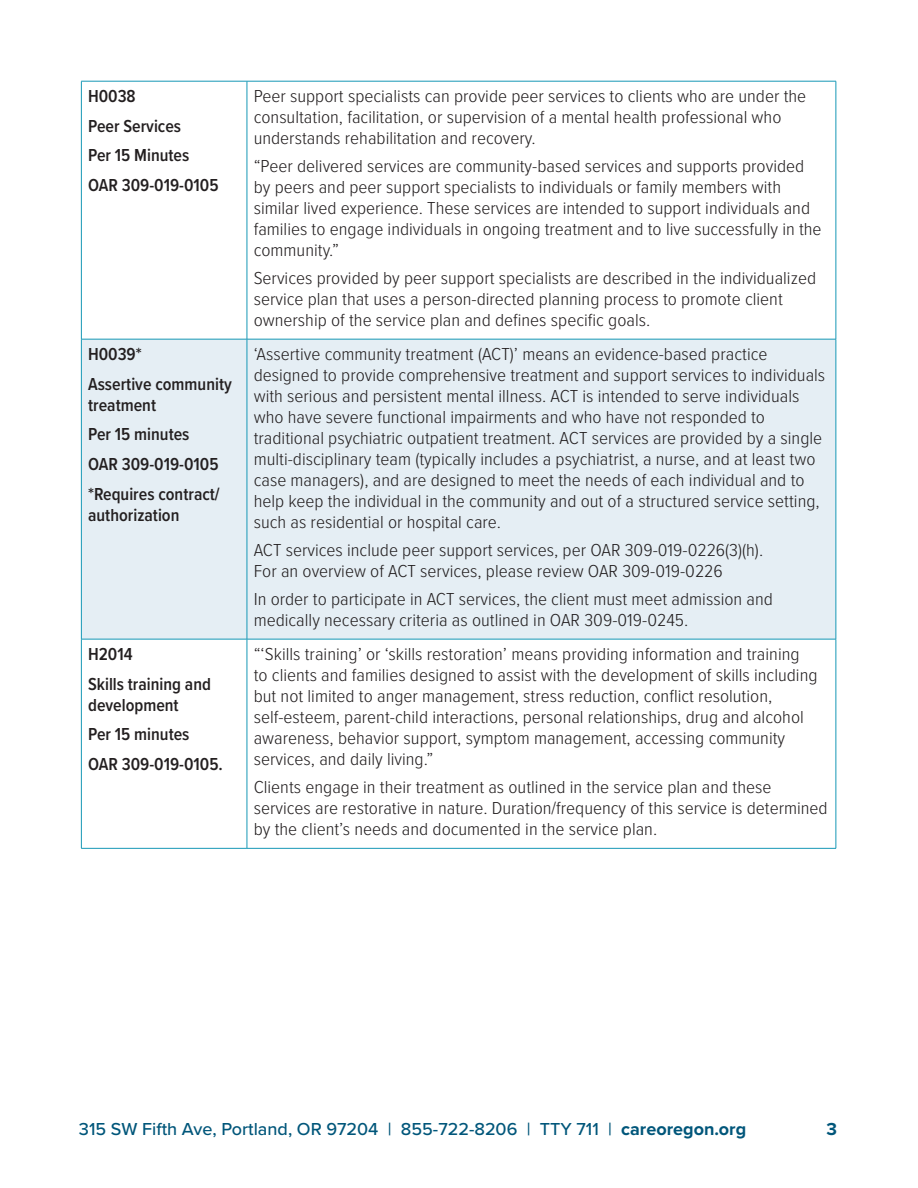
<style>
.page{position:relative;width:918px;height:1188px;background:#fff}
.page>*{position:absolute;margin:0;border:0;box-sizing:border-box;transform-origin:0 0}
.table__text_2{font:300 18px/21px "Proxima Nova Cond";color:#231f20;scale:1.08 1}
.table__text_1{font:600 18px/21px "Proxima Nova Cond";color:#231f20}
.t1{font:500 18px "Proxima Nova";color:#00567a}
.t2{font:700 18px "Proxima Nova";color:#00567a}
.s1{font-weight:700}
</style>
<div class="page">
<div style="left:82px;top:340px;width:754px;height:299px;background:#e5eef4"></div>
<hr style="left:247px;top:339px;width:1px;height:300px;background:#1798b6">
<hr style="left:247px;top:639px;width:1px;height:209px;background:#1798b6">
<hr style="left:81px;top:81px;width:166px;height:1px;background:#1798b6">
<hr style="left:81px;top:81px;width:1px;height:258px;background:#1798b6">
<hr style="left:81px;top:339px;width:166px;height:1px;background:#1798b6">
<hr style="left:81px;top:339px;width:1px;height:300px;background:#1798b6">
<hr style="left:836px;top:339px;width:1px;height:300px;background:#1798b6">
<hr style="left:81px;top:639px;width:166px;height:1px;background:#1798b6">
<hr style="left:81px;top:639px;width:1px;height:209px;background:#1798b6">
<hr style="left:247px;top:639px;width:589px;height:1px;background:#1798b6">
<hr style="left:836px;top:639px;width:1px;height:209px;background:#1798b6">
<hr style="left:81px;top:848px;width:166px;height:1px;background:#1798b6">
<hr style="left:247px;top:848px;width:589px;height:1px;background:#1798b6">
<hr style="left:247px;top:81px;width:589px;height:1px;background:#1798b6">
<hr style="left:247px;top:81px;width:1px;height:258px;background:#1798b6">
<hr style="left:836px;top:81px;width:1px;height:258px;background:#1798b6">
<hr style="left:247px;top:339px;width:589px;height:1px;background:#1798b6">
<p class="table__text_1" style="left:88px;top:85px;width:49px">H0038</p>
<p class="table__text_1" style="left:88px;top:115px;width:95px">Peer Services</p>
<p class="table__text_1" style="left:88px;top:144px;width:103px">Per 15 Minutes</p>
<p class="table__text_1" style="left:88px;top:174px;width:132px">OAR 309-019-0105</p>
<p class="table__text_2" style="left:254px;top:85px;width:513px">Peer support specialists can provide peer services to clients who are under the consultation, facilitation, or supervision of a mental health professional who understands rehabilitation and recovery.</p>
<p class="table__text_2" style="left:254px;top:154px;width:527px">“Peer delivered services are community-based services and supports provided by peers and peer support specialists to individuals or family members with similar lived experience. These services are intended to support individuals and families to engage individuals in ongoing treatment and to live successfully in the community.”</p>
<p class="table__text_2" style="left:254px;top:266px;width:522px">Services provided by peer support specialists are described in the individualized service plan that uses a person-directed planning process to promote client ownership of the service plan and defines specific goals.</p>
<p class="table__text_1" style="left:88px;top:343px;width:55px">H0039*</p>
<p class="table__text_1" style="left:88px;top:373px;width:145px">Assertive community treatment</p>
<p class="table__text_1" style="left:88px;top:423px;width:103px">Per 15 minutes</p>
<p class="table__text_1" style="left:88px;top:453px;width:132px">OAR 309-019-0105</p>
<p class="table__text_1" style="left:88px;top:483px;width:133px">*Requires contract/ authorization</p>
<p class="table__text_2" style="left:254px;top:343px;width:531px">‘Assertive community treatment (ACT)’ means an evidence-based practice designed to provide comprehensive treatment and support services to individuals with serious and persistent mental illness. ACT is intended to serve individuals who have severe functional impairments and who have not responded to traditional psychiatric outpatient treatment. ACT services are provided by a single multi-disciplinary team (typically includes a psychiatrist, a nurse, and at least two case managers), and are designed to meet the needs of each individual and to help keep the individual in the community and out of a structured service setting, such as residential or hospital care.</p>
<p class="table__text_2" style="left:254px;top:538px;width:473px">ACT services include peer support services, per OAR 309-019-0226(3)(h).<br>For an overview of ACT services, please review OAR 309-019-0226</p>
<p class="table__text_2" style="left:254px;top:587px;width:482px">In order to participate in ACT services, the client must meet admission and medically necessary criteria as outlined in OAR 309-019-0245.</p>
<p class="table__text_1" style="left:88px;top:643px;width:46px">H2014</p>
<p class="table__text_1" style="left:88px;top:673px;width:124px">Skills training and development</p>
<p class="table__text_1" style="left:88px;top:723px;width:103px">Per 15 minutes</p>
<p class="table__text_1" style="left:88px;top:753px;width:136px">OAR 309-019-0105.</p>
<p class="table__text_2" style="left:254px;top:643px;width:524px">“‘Skills training’ or ‘skills restoration’ means providing information and training to clients and families designed to assist with the development of skills including but not limited to anger management, stress reduction, conflict resolution, self-esteem, parent-child interactions, personal relationships, drug and alcohol awareness, behavior support, symptom management, accessing community services, and daily living.”</p>
<p class="table__text_2" style="left:254px;top:775px;width:533px">Clients engage in their treatment as outlined in the service plan and these services are restorative in nature. Duration/frequency of this service is determined by the client’s needs and documented in the service plan.</p>
<p class="t1" style="left:79px;top:1115px;width:669px">315 SW Fifth Ave, Portland, OR 97204 | 855-722-8206 | TTY 711 | <span class="s1">careoregon.org</span></p>
<p class="t2" style="left:826px;top:1116px;width:12px">3</p>
</div>
